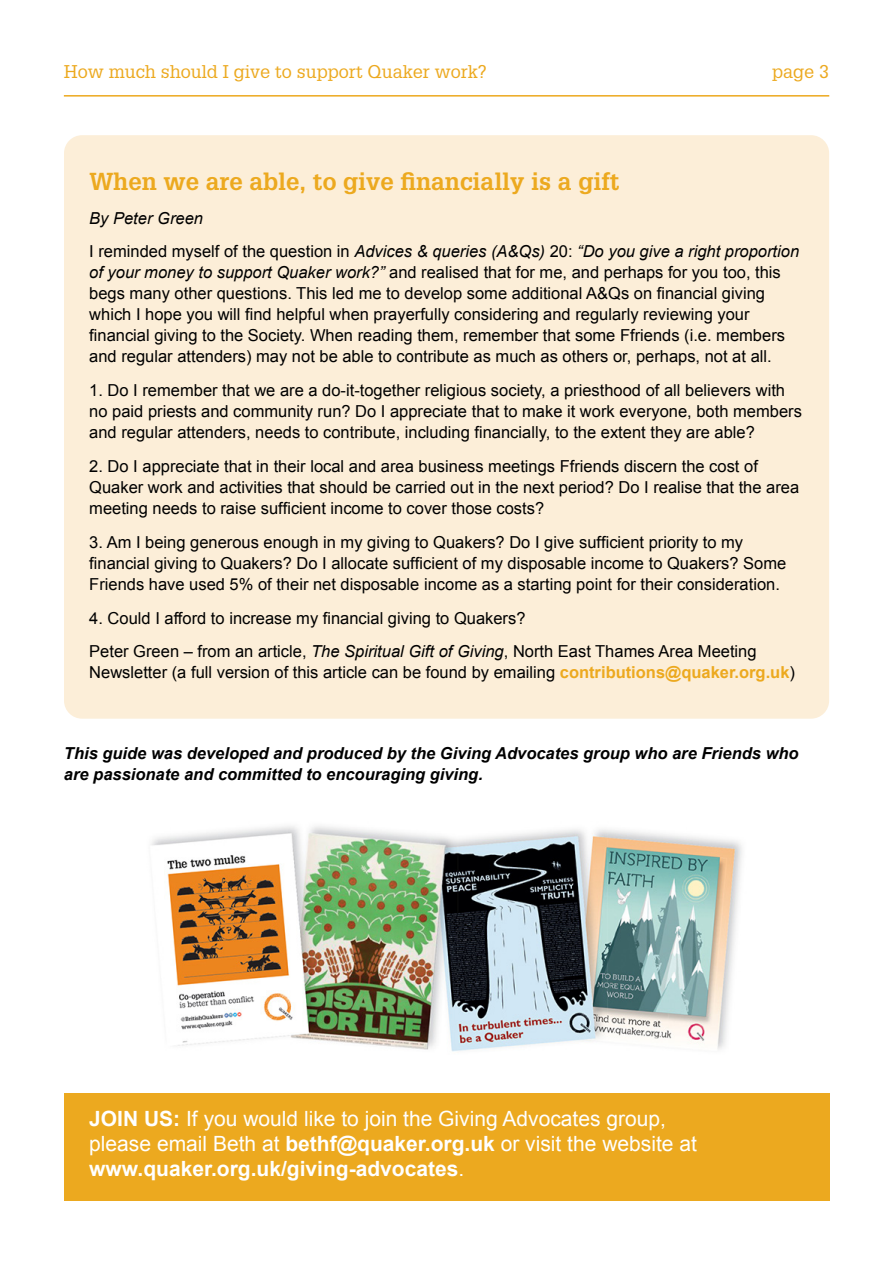
<style>
.page{position:relative;width:893px;height:1263px;background:#fff}
.page>*{position:absolute;margin:0;border:0;box-sizing:border-box;transform-origin:0 0}
.t1{font:700 24px "Glypha";color:#eca91f}
.t2{font:21px/25.2px "Arial";color:#fff}
.t3{font:18px "Glypha";color:#eca91f}
.t4{font:16.5px/21px "Arial";color:#000}
.t5{font:italic 700 16.5px/21px "Arial";color:#000}
.t6{font:italic 16.5px/33.8px "Arial";color:#000}
.s1{font-style:normal}
.s2{font-style:italic}
.s3{font-weight:700;color:#eca91f}
.s4{font-weight:700}
</style>
<div class="page">
<div style="left:64px;top:1093px;width:765px;height:107px;background:#eca91f"></div>
<hr style="left:64px;top:95px;width:765px;height:2px;background:#eca91f">
<div style="left:64px;top:135px;width:765px;height:584px;background:#fceed8;border-radius:18px"></div>
<img style="left:151px;top:826px;width:591px;height:226px">
<p class="t3" style="left:64px;top:61px;width:425px">How much should I give to support Quaker work?</p>
<p class="t3" style="left:772px;top:61px;width:59px">page 3</p>
<h1 class="t1" style="left:89px;top:166px;width:532px">When we are able, to give financially is a gift</h1>
<p class="t6" style="left:89px;top:201px;width:711px">By Peter Green<br><span class="s1">I reminded myself of the question in</span> Advices &amp; queries (A&amp;Qs) <span class="s1">20:</span> “Do you give a right proportion</p>
<p class="t4" style="left:89px;top:262px;width:697px"><span class="s2">of your money to support Quaker work?”</span> and realised that for me, and perhaps for you too, this begs many other questions. This led me to develop some additional A&amp;Qs on financial giving which I hope you will find helpful when prayerfully considering and regularly reviewing your financial giving to the Society. When reading them, remember that some Ffriends (i.e. members and regular attenders) may not be able to contribute as much as others or, perhaps, not at all.</p>
<p class="t4" style="left:89px;top:380px;width:714px">1. Do I remember that we are a do-it-together religious society, a priesthood of all believers with no paid priests and community run? Do I appreciate that to make it work everyone, both members and regular attenders, needs to contribute, including financially, to the extent they are able?</p>
<p class="t4" style="left:89px;top:456px;width:711px">2. Do I appreciate that in their local and area business meetings Ffriends discern the cost of<br>Quaker work and activities that should be carried out in the next period? Do I realise that the area meeting needs to raise sufficient income to cover those costs?</p>
<p class="t4" style="left:89px;top:532px;width:698px">3. Am I being generous enough in my giving to Quakers? Do I give sufficient priority to my financial giving to Quakers? Do I allocate sufficient of my disposable income to Quakers? Some<br>Friends have used 5% of their net disposable income as a starting point for their consideration.</p>
<p class="t4" style="left:89px;top:601px;width:669px;line-height:33.8px">4. Could I afford to increase my financial giving to Quakers?<br>Peter Green – from an article, <span class="s2">The Spiritual Gift of Giving</span>, North East Thames Area Meeting</p>
<p class="t4" style="left:89px;top:662px;width:707px">Newsletter (a full version of this article can be found by emailing <span class="s3">contributions@quaker.org.uk</span>)</p>
<p class="t5" style="left:64px;top:743px;width:736px">This guide was developed and produced by the Giving Advocates group who are Friends who are passionate and committed to encouraging giving.</p>
<p class="t2" style="left:89px;top:1106px;width:609px"><span class="s4">JOIN US:</span> If you would like to join the Giving Advocates group, please email Beth at <span class="s4">bethf@quaker.org.uk</span> or visit the website at <span class="s4">www.quaker.org.uk/giving-advocates</span>.</p>
</div>
